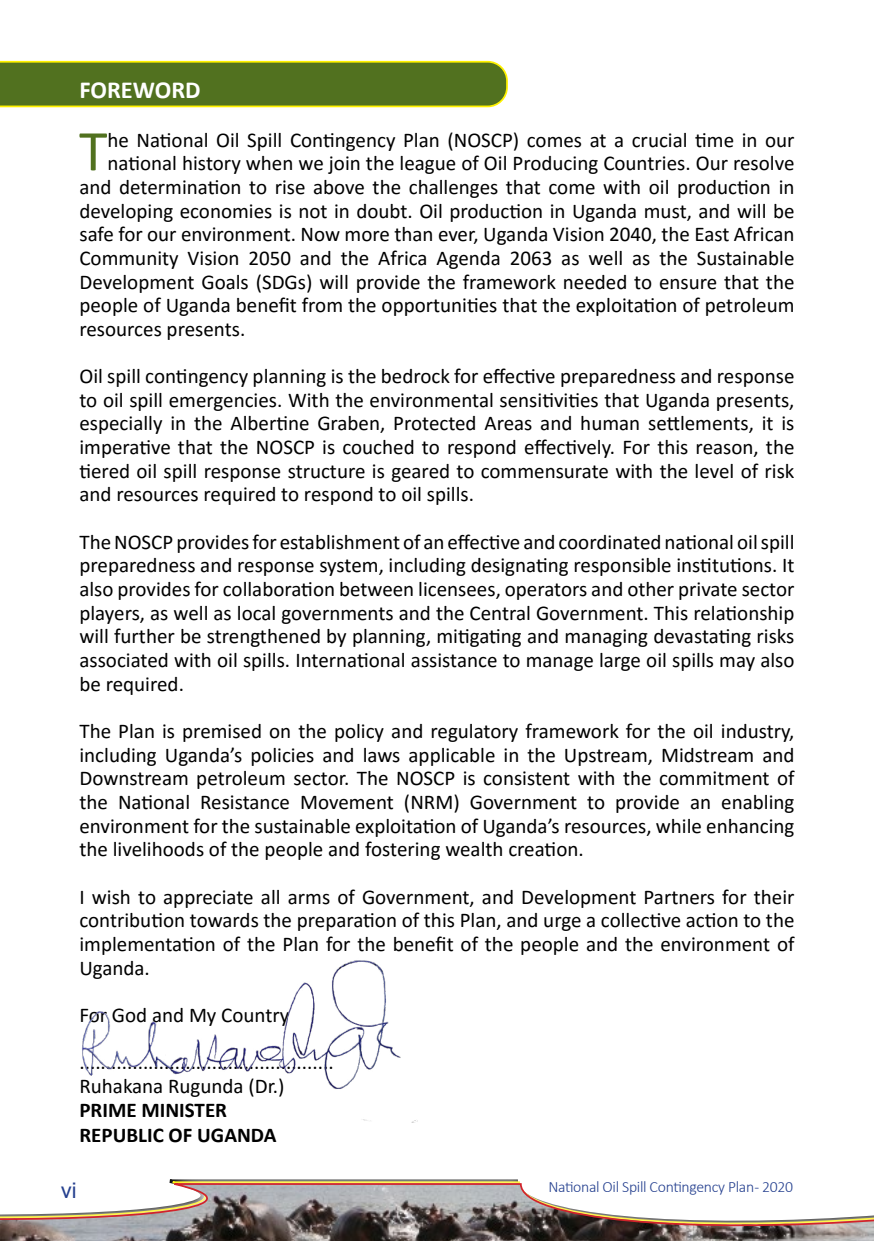
<style>
.page{position:relative;width:874px;height:1241px;background:#fff}
.page>*{position:absolute;margin:0;border:0;box-sizing:border-box;transform-origin:0 0}
.t1{font:58.27px "Calibri";color:#51711f}
.t2{font:700 24.5px "Calibri";color:#fff}
.t3{font:21px/23.6px "Calibri";color:#000;text-align:justify}
.t4{font:700 21px/25.2px "Calibri";color:#000}
.t5{font:21px "Tahoma";color:#25408f}
.t6{font:300 15.75px "Calibri";letter-spacing:-.02em;color:#25408f}
</style>
<div class="page">
<svg style="left:0;top:1181px;width:873px;height:59px"></svg>
<svg style="left:0;top:61px;width:507px;height:46px;background:#5e7a1e"></svg>
<img style="left:82px;top:960px;width:336px;height:163px">
<p class="t2" style="left:79px;top:72px;width:123px">FOREWORD</p>
<h1 class="t1" style="left:79px;top:110px;width:30px">T</h1>
<p class="t3" style="left:107px;top:127px;width:688px">he National Oil Spill Contingency Plan (NOSCP) comes at a crucial time in our</p>
<p class="t3" style="left:107px;top:151px;width:688px">national history when we join the league of Oil Producing Countries. Our resolve</p>
<p class="t3" style="left:79px;top:174px;width:716px">and determination to rise above the challenges that come with oil production in</p>
<p class="t3" style="left:79px;top:198px;width:716px">developing economies is not in doubt. Oil production in Uganda must, and will be</p>
<p class="t3" style="left:79px;top:222px;width:716px">safe for our environment. Now more than ever, Uganda Vision 2040, the East African</p>
<p class="t3" style="left:79px;top:245px;width:716px">Community Vision 2050 and the Africa Agenda 2063 as well as the Sustainable</p>
<p class="t3" style="left:79px;top:269px;width:716px">Development Goals (SDGs) will provide the framework needed to ensure that the</p>
<p class="t3" style="left:79px;top:293px;width:716px">people of Uganda benefit from the opportunities that the exploitation of petroleum</p>
<p class="t3" style="left:79px;top:316px;width:167px">resources presents.</p>
<p class="t3" style="left:79px;top:364px;width:716px">Oil spill contingency planning is the bedrock for effective preparedness and response to oil spill emergencies. With the environmental sensitivities that Uganda presents, especially in the Albertine Graben, Protected Areas and human settlements, it is imperative that the NOSCP is couched to respond effectively. For this reason, the tiered oil spill response structure is geared to commensurate with the level of risk and resources required to respond to oil spills.</p>
<p class="t3" style="left:79px;top:529px;width:716px">The NOSCP provides for establishment of an effective and coordinated national oil spill preparedness and response system, including designating responsible institutions. It also provides for collaboration between licensees, operators and other private sector players, as well as local governments and the Central Government. This relationship will further be strengthened by planning, mitigating and managing devastating risks associated with oil spills. International assistance to manage large oil spills may also be required.</p>
<p class="t3" style="left:79px;top:718px;width:716px">The Plan is premised on the policy and regulatory framework for the oil industry, including Uganda’s policies and laws applicable in the Upstream, Midstream and Downstream petroleum sector. The NOSCP is consistent with the commitment of the National Resistance Movement (NRM) Government to provide an enabling environment for the sustainable exploitation of Uganda’s resources, while enhancing the livelihoods of the people and fostering wealth creation.</p>
<p class="t3" style="left:79px;top:884px;width:716px">I wish to appreciate all arms of Government, and Development Partners for their contribution towards the preparation of this Plan, and urge a collective action to the implementation of the Plan for the benefit of the people and the environment of Uganda.</p>
<p class="t3" style="left:79px;top:1002px;width:211px">For God and My Country</p>
<p class="t3" style="left:79px;top:1049px;width:256px">................................................<br>Ruhakana Rugunda (Dr.)</p>
<p class="t4" style="left:79px;top:1096px;width:198px">PRIME MINISTER<br>REPUBLIC OF UGANDA</p>
<p class="t5" style="left:61px;top:1175px;width:17px">vi</p>
<p class="t6" style="left:548px;top:1176px;width:246px">National Oil Spill Contingency Plan - 2020</p>
</div>
